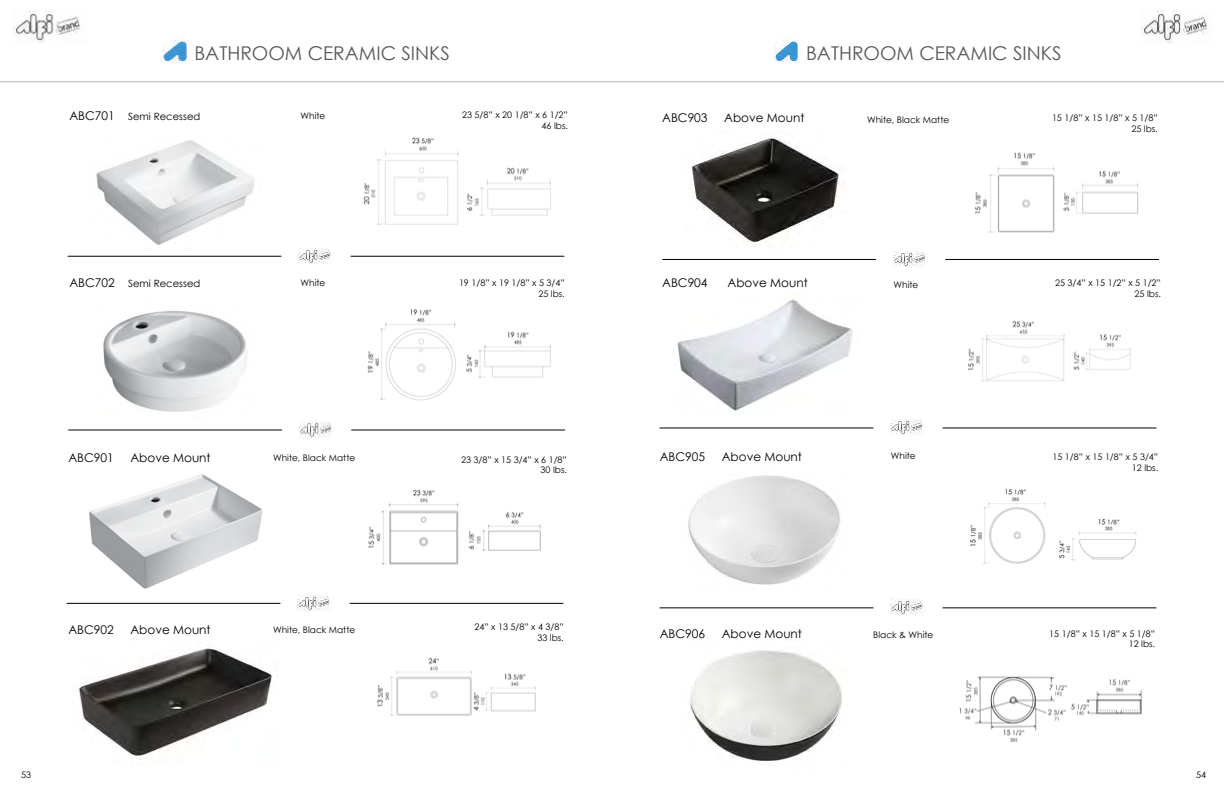
<style>
.page{position:relative;width:1224px;height:792px;background:#fff}
.page>*{position:absolute;margin:0;border:0;box-sizing:border-box;transform-origin:0 0}
.t1{font:19px "Century Gothic";color:#57585b}
.t2{font:12px "Century Gothic";color:#000}
.t3{font:10px "Century Gothic";color:#000}
.t4{font:9px/10.8px "Century Gothic";color:#000;text-align:right}
.s1{font-size:12px}
</style>
<div class="page">
<img style="left:1141px;top:11px;width:72px;height:32px">
<img style="left:14px;top:11px;width:72px;height:32px">
<hr style="left:0;top:81px;width:1224px;height:1px;background:#8f8f8f">
<img style="left:677px;top:298px;width:176px;height:115px">
<img style="left:688px;top:475px;width:152px;height:110px">
<img style="left:690px;top:650px;width:152px;height:112px">
<img style="left:691px;top:137px;width:154px;height:110px">
<hr style="left:660px;top:607px;width:213px;height:1px;background:#000">
<hr style="left:943px;top:607px;width:213px;height:1px;background:#000">
<img style="left:890px;top:600px;width:34px;height:15px">
<hr style="left:660px;top:427px;width:213px;height:1px;background:#000">
<hr style="left:943px;top:427px;width:213px;height:1px;background:#000">
<img style="left:890px;top:420px;width:34px;height:15px">
<img style="left:774px;top:40px;width:24px;height:23px">
<hr style="left:662px;top:259px;width:214px;height:1px;background:#000">
<hr style="left:945px;top:259px;width:214px;height:1px;background:#000">
<img style="left:893px;top:251px;width:34px;height:16px">
<img style="left:975px;top:152px;width:164px;height:81px">
<img style="left:968px;top:321px;width:163px;height:61px">
<img style="left:970px;top:489px;width:167px;height:75px">
<img style="left:959px;top:676px;width:183px;height:66px">
<hr style="left:67px;top:603px;width:213px;height:1px;background:#000">
<hr style="left:350px;top:603px;width:213px;height:1px;background:#000">
<img style="left:297px;top:595px;width:34px;height:16px">
<img style="left:163px;top:40px;width:24px;height:23px">
<hr style="left:68px;top:430px;width:214px;height:1px;background:#000">
<hr style="left:351px;top:430px;width:214px;height:1px;background:#000">
<img style="left:299px;top:422px;width:33px;height:16px">
<img style="left:89px;top:474px;width:174px;height:115px">
<img style="left:76px;top:648px;width:197px;height:112px">
<hr style="left:68px;top:256px;width:213px;height:1px;background:#000">
<hr style="left:351px;top:256px;width:213px;height:1px;background:#000">
<img style="left:298px;top:248px;width:34px;height:16px">
<img style="left:96px;top:140px;width:159px;height:105px">
<img style="left:103px;top:310px;width:144px;height:102px">
<img style="left:363px;top:137px;width:188px;height:88px">
<img style="left:367px;top:309px;width:184px;height:92px">
<img style="left:368px;top:489px;width:173px;height:76px">
<img style="left:377px;top:657px;width:159px;height:59px">
<h1 class="t1" style="left:194px;top:40px;width:257px">BATHROOM CERAMIC SINKS</h1>
<h1 class="t1" style="left:806px;top:40px;width:257px">BATHROOM CERAMIC SINKS</h1>
<p class="t3" style="left:69px;top:109px;width:133px"><span class="s1">ABC701</span> Semi Recessed</p>
<p class="t4" style="left:301px;top:110px;width:26px">White</p>
<p class="t4" style="left:462px;top:109px;width:107px">23 5/8” x 20 1/8” x 6 1/2”<br>46 lbs.</p>
<h2 class="t2" style="left:662px;top:109px;width:47px">ABC903</h2>
<h2 class="t2" style="left:724px;top:109px;width:82px">Above Mount</h2>
<p class="t4" style="left:867px;top:114px;width:84px">White, Black Matte</p>
<p class="t4" style="left:1052px;top:112px;width:107px">15 1/8” x 15 1/8” x 5 1/8”<br>25 lbs.</p>
<p class="t3" style="left:69px;top:276px;width:133px"><span class="s1">ABC702</span> Semi Recessed</p>
<p class="t4" style="left:301px;top:277px;width:26px">White</p>
<p class="t4" style="left:459px;top:277px;width:107px">19 1/8” x 19 1/8” x 5 3/4”<br>25 lbs.</p>
<h2 class="t2" style="left:662px;top:274px;width:47px">ABC904</h2>
<h2 class="t2" style="left:728px;top:274px;width:82px">Above Mount</h2>
<p class="t4" style="left:894px;top:279px;width:26px">White</p>
<p class="t4" style="left:1055px;top:277px;width:107px">25 3/4” x 15 1/2” x 5 1/2”<br>25 lbs.</p>
<h2 class="t2" style="left:68px;top:449px;width:47px">ABC901</h2>
<h2 class="t2" style="left:130px;top:449px;width:82px">Above Mount</h2>
<p class="t4" style="left:273px;top:452px;width:84px">White, Black Matte</p>
<p class="t4" style="left:461px;top:454px;width:107px">23 3/8” x 15 3/4” x 6 1/8”<br>30 lbs.</p>
<h2 class="t2" style="left:660px;top:448px;width:47px">ABC905</h2>
<h2 class="t2" style="left:722px;top:448px;width:82px">Above Mount</h2>
<p class="t4" style="left:891px;top:451px;width:26px">White</p>
<p class="t4" style="left:1053px;top:451px;width:107px">15 1/8” x 15 1/8” x 5 3/4”<br>12 lbs.</p>
<h2 class="t2" style="left:68px;top:621px;width:47px">ABC902</h2>
<h2 class="t2" style="left:130px;top:621px;width:82px">Above Mount</h2>
<p class="t4" style="left:273px;top:625px;width:84px">White, Black Matte</p>
<p class="t4" style="left:474px;top:621px;width:91px">24” x 13 5/8” x 4 3/8”<br>33 lbs.</p>
<h2 class="t2" style="left:660px;top:626px;width:47px">ABC906</h2>
<h2 class="t2" style="left:722px;top:626px;width:82px">Above Mount</h2>
<p class="t4" style="left:873px;top:629px;width:62px">Black &amp; White</p>
<p class="t4" style="left:1049px;top:628px;width:107px">15 1/8” x 15 1/8” x 5 1/8”<br>12 lbs.</p>
<p class="t4" style="left:21px;top:769px;width:11px">53</p>
<p class="t4" style="left:1196px;top:769px;width:11px">54</p>
</div>
